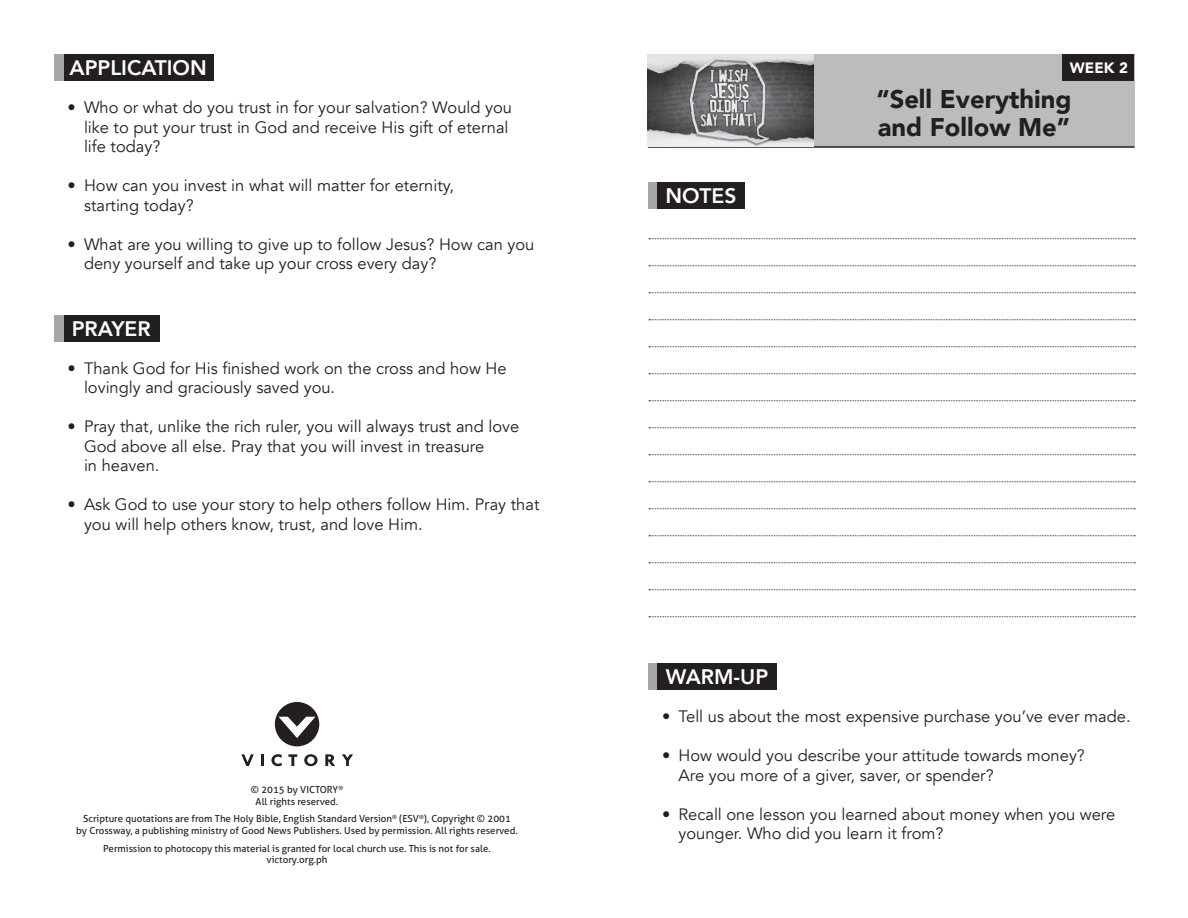
<style>
.page{position:relative;width:1188px;height:918px;background:#fff}
.page>*{position:absolute;margin:0;border:0;box-sizing:border-box;transform-origin:0 0}
.t1{font:900 25.5px/28.5px "Avenir";color:#231f20}
.t2{font:800 21px "Avenir";color:#fff}
.t3{font:16.5px/19.5px "Avenir";color:#231f20}
.t4{font:900 15px "Avenir";color:#fff}
.t5{font:9.75px/11.7px "Aller";color:#231f20;text-align:center}
</style>
<div class="page">
<div style="left:813px;top:54px;width:322px;height:93px;background:#bdbcbc"></div>
<svg style="left:649px;top:238px;width:486px;height:1px"></svg>
<svg style="left:649px;top:265px;width:486px;height:1px"></svg>
<svg style="left:649px;top:292px;width:486px;height:1px"></svg>
<svg style="left:649px;top:319px;width:486px;height:1px"></svg>
<svg style="left:649px;top:346px;width:486px;height:1px"></svg>
<svg style="left:649px;top:373px;width:486px;height:1px"></svg>
<svg style="left:649px;top:400px;width:486px;height:1px"></svg>
<svg style="left:649px;top:427px;width:486px;height:1px"></svg>
<svg style="left:649px;top:454px;width:486px;height:1px"></svg>
<svg style="left:649px;top:481px;width:486px;height:1px"></svg>
<svg style="left:649px;top:508px;width:486px;height:1px"></svg>
<svg style="left:649px;top:535px;width:486px;height:1px"></svg>
<svg style="left:649px;top:562px;width:486px;height:1px"></svg>
<svg style="left:649px;top:589px;width:486px;height:1px"></svg>
<svg style="left:649px;top:616px;width:486px;height:1px"></svg>
<hr style="left:648px;top:146px;width:487px;height:2px;background:#231f20">
<div style="left:648px;top:182px;width:97px;height:27px;background:#231f20"></div>
<div style="left:648px;top:663px;width:129px;height:27px;background:#231f20"></div>
<div style="left:647px;top:182px;width:10px;height:27px;background:#a7a5a5"></div>
<div style="left:647px;top:663px;width:10px;height:27px;background:#a7a5a5"></div>
<div style="left:54px;top:54px;width:159px;height:27px;background:#231f20"></div>
<div style="left:54px;top:315px;width:105px;height:27px;background:#231f20"></div>
<div style="left:54px;top:54px;width:9px;height:27px;background:#a7a5a5"></div>
<div style="left:54px;top:315px;width:9px;height:27px;background:#a7a5a5"></div>
<svg style="left:275px;top:702px;width:44px;height:44px"></svg>
<svg style="left:241px;top:754px;width:13px;height:12px"></svg>
<svg style="left:261px;top:754px;width:3px;height:12px"></svg>
<svg style="left:271px;top:754px;width:11px;height:12px"></svg>
<svg style="left:288px;top:754px;width:9px;height:12px"></svg>
<svg style="left:304px;top:754px;width:14px;height:12px"></svg>
<svg style="left:325px;top:754px;width:10px;height:12px"></svg>
<svg style="left:342px;top:754px;width:11px;height:12px"></svg>
<div style="left:1063px;top:54px;width:71px;height:27px;background:#231f20"></div>
<img style="left:647px;top:54px;width:166px;height:92px">
<p class="t2" style="left:70px;top:49px;width:139px">APPLICATION</p>
<p class="t3" style="left:84px;top:98px;width:430px;text-indent:-16px">• Who or what do you trust in for your salvation? Would you like to put your trust in God and receive His gift of eternal life today?</p>
<p class="t3" style="left:84px;top:176px;width:371px;text-indent:-16px">• How can you invest in what will matter for eternity, starting today?</p>
<p class="t3" style="left:84px;top:235px;width:452px;text-indent:-16px">• What are you willing to give up to follow Jesus? How can you deny yourself and take up your cross every day?</p>
<p class="t2" style="left:72px;top:309px;width:80px">PRAYER</p>
<p class="t3" style="left:84px;top:359px;width:424px;text-indent:-16px">• Thank God for His finished work on the cross and how He lovingly and graciously saved you.</p>
<p class="t3" style="left:84px;top:417px;width:437px;text-indent:-16px">• Pray that, unlike the rich ruler, you will always trust and love<br>God above all else. Pray that you will invest in treasure<br>in heaven.</p>
<p class="t3" style="left:84px;top:495px;width:457px;text-indent:-16px">• Ask God to use your story to help others follow Him. Pray that you will help others know, trust, and love Him.</p>
<p class="t5" style="left:251px;top:784px;width:94px">© 2015 by VICTORY<sup>®<br></sup>All rights reserved.</p>
<p class="t5" style="left:76px;top:813px;width:443px">Scripture quotations are from The Holy Bible, English Standard Version<sup>®</sup> (ESV<sup>®</sup>), Copyright © 2001<br>by Crossway, a publishing ministry of Good News Publishers. Used by permission. All rights reserved.</p>
<p class="t5" style="left:103px;top:842px;width:389px">Permission to photocopy this material is granted for local church use. This is not for sale. victory.org.ph</p>
<p class="t4" style="left:1070px;top:55px;width:60px">week 2</p>
<p class="t2" style="left:665px;top:177px;width:73px">NOTES</p>
<h1 class="t1" style="left:876px;top:84px;width:197px">“Sell Everything and Follow Me”</h1>
<p class="t2" style="left:666px;top:657px;width:104px">WARM-UP</p>
<p class="t3" style="left:662px;top:707px;width:470px">• Tell us about the most expensive purchase you’ve ever made.</p>
<p class="t3" style="left:679px;top:746px;width:408px;text-indent:-16px">• How would you describe your attitude towards money?<br>Are you more of a giver, saver, or spender?</p>
<p class="t3" style="left:679px;top:804px;width:438px;text-indent:-16px">• Recall one lesson you learned about money when you were younger. Who did you learn it from?</p>
</div>
